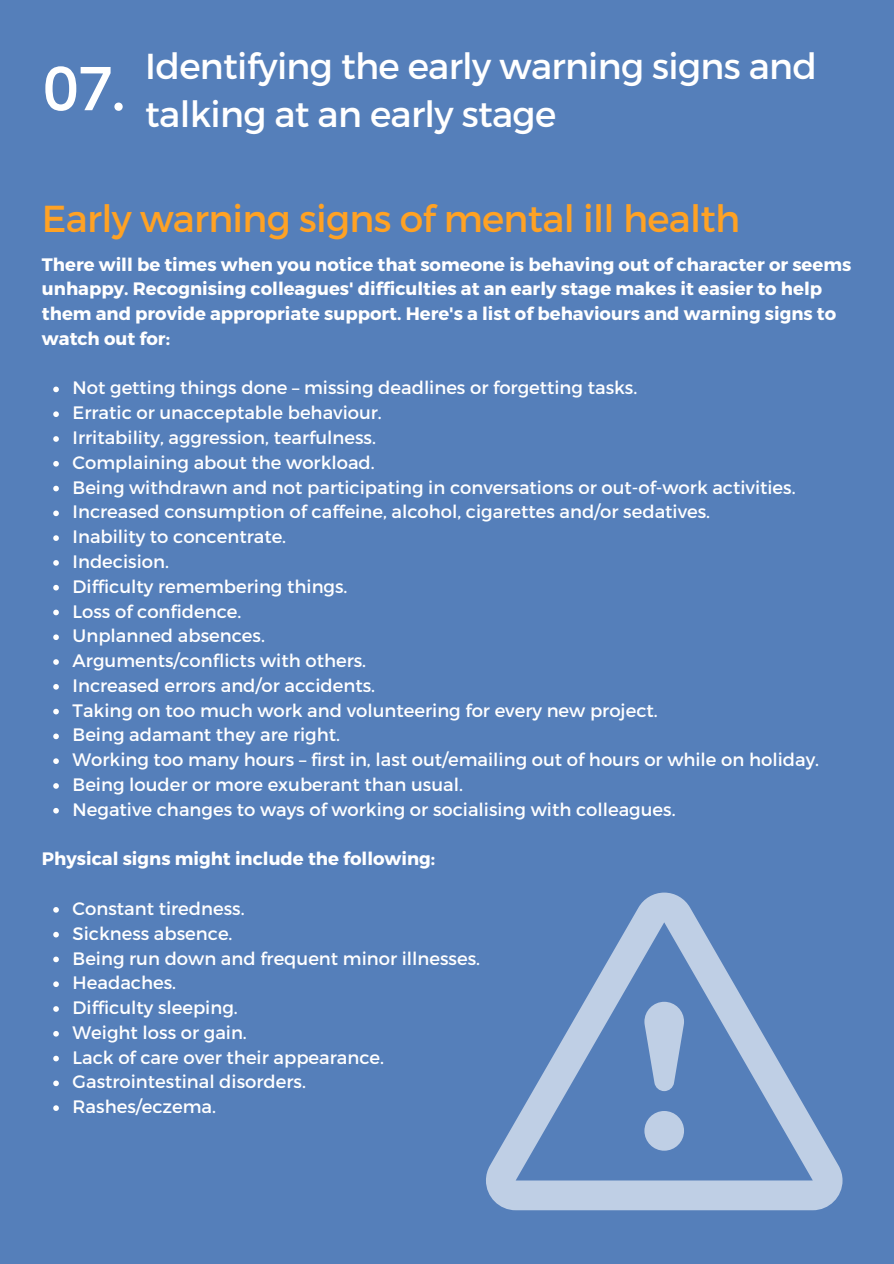
<style>
.page{position:relative;width:894px;height:1264px;background:#fff}
.page>*{position:absolute;margin:0;border:0;box-sizing:border-box;transform-origin:0 0}
.t1{font:600 56.7px "Open Sauce One";color:#fff}
.t2{font:37.5px "Montserrat";letter-spacing:-.02em;color:#ffa224}
.t3{font:36px/48.4px "Montserrat";letter-spacing:-.02em;color:#fff}
.t4{font:18px "Montserrat";color:#fff}
.t5{font:700 18px/24.8px "Montserrat";color:#fff}
</style>
<div class="page">
<div style="left:0;top:0;width:893px;height:1263px;background:#557fba"></div>
<svg style="left:53px;top:386px;width:6px;height:6px"></svg>
<svg style="left:53px;top:411px;width:6px;height:6px"></svg>
<svg style="left:53px;top:436px;width:6px;height:6px"></svg>
<svg style="left:53px;top:461px;width:6px;height:5px"></svg>
<svg style="left:53px;top:485px;width:6px;height:6px"></svg>
<svg style="left:53px;top:510px;width:6px;height:6px"></svg>
<svg style="left:53px;top:535px;width:6px;height:6px"></svg>
<svg style="left:53px;top:560px;width:6px;height:5px"></svg>
<svg style="left:53px;top:585px;width:6px;height:5px"></svg>
<svg style="left:53px;top:609px;width:6px;height:6px"></svg>
<svg style="left:53px;top:634px;width:6px;height:6px"></svg>
<svg style="left:53px;top:659px;width:6px;height:6px"></svg>
<svg style="left:53px;top:684px;width:6px;height:5px"></svg>
<svg style="left:53px;top:708px;width:6px;height:6px"></svg>
<svg style="left:53px;top:733px;width:6px;height:6px"></svg>
<svg style="left:53px;top:758px;width:6px;height:6px"></svg>
<svg style="left:53px;top:783px;width:6px;height:5px"></svg>
<svg style="left:53px;top:808px;width:6px;height:5px"></svg>
<svg style="left:53px;top:907px;width:6px;height:5px"></svg>
<svg style="left:53px;top:931px;width:6px;height:6px"></svg>
<svg style="left:53px;top:956px;width:6px;height:6px"></svg>
<svg style="left:53px;top:981px;width:6px;height:6px"></svg>
<svg style="left:53px;top:1006px;width:6px;height:5px"></svg>
<svg style="left:53px;top:1031px;width:6px;height:5px"></svg>
<svg style="left:53px;top:1055px;width:6px;height:6px"></svg>
<svg style="left:53px;top:1080px;width:6px;height:6px"></svg>
<svg style="left:53px;top:1105px;width:6px;height:5px"></svg>
<svg style="left:486px;top:892px;width:356px;height:318px"></svg>
<p class="t1" style="left:42px;top:53px;width:85px">07.</p>
<p class="t3" style="left:145px;top:40px;width:673px">Identifying the early warning signs and talking at an early stage</p>
<p class="t2" style="left:42px;top:194px;width:699px">Early warning signs of mental ill health</p>
<p class="t5" style="left:42px;top:251px;width:810px">There will be times when you notice that someone is behaving out of character or seems unhappy. Recognising colleagues' difficulties at an early stage makes it easier to help them and provide appropriate support. Here's a list of behaviours and warning signs to watch out for:</p>
<p class="t4" style="left:73px;top:376px;width:566px">Not getting things done – missing deadlines or forgetting tasks.</p>
<p class="t4" style="left:73px;top:401px;width:311px">Erratic or unacceptable behaviour.</p>
<p class="t4" style="left:73px;top:426px;width:305px">Irritability, aggression, tearfulness.</p>
<p class="t4" style="left:73px;top:451px;width:303px">Complaining about the workload.</p>
<p class="t4" style="left:73px;top:475px;width:724px">Being withdrawn and not participating in conversations or out-of-work activities.</p>
<p class="t4" style="left:73px;top:500px;width:639px">Increased consumption of caffeine, alcohol, cigarettes and/or sedatives.</p>
<p class="t4" style="left:73px;top:525px;width:215px">Inability to concentrate.</p>
<p class="t4" style="left:73px;top:550px;width:98px">Indecision.</p>
<p class="t4" style="left:73px;top:574px;width:276px">Difficulty remembering things.</p>
<p class="t4" style="left:73px;top:599px;width:170px">Loss of confidence.</p>
<p class="t4" style="left:73px;top:624px;width:194px">Unplanned absences.</p>
<p class="t4" style="left:73px;top:649px;width:295px">Arguments/conflicts with others.</p>
<p class="t4" style="left:73px;top:673px;width:304px">Increased errors and/or accidents.</p>
<p class="t4" style="left:73px;top:698px;width:586px">Taking on too much work and volunteering for every new project.</p>
<p class="t4" style="left:73px;top:723px;width:269px">Being adamant they are right.</p>
<p class="t4" style="left:73px;top:748px;width:747px">Working too many hours – first in, last out/emailing out of hours or while on holiday.</p>
<p class="t4" style="left:73px;top:773px;width:391px">Being louder or more exuberant than usual.</p>
<p class="t4" style="left:73px;top:797px;width:604px">Negative changes to ways of working or socialising with colleagues.</p>
<p class="t5" style="left:42px;top:845px;width:394px">Physical signs might include the following:</p>
<p class="t4" style="left:73px;top:896px;width:173px">Constant tiredness.</p>
<p class="t4" style="left:73px;top:921px;width:161px">Sickness absence.</p>
<p class="t4" style="left:73px;top:946px;width:409px">Being run down and frequent minor illnesses.</p>
<p class="t4" style="left:73px;top:971px;width:105px">Headaches.</p>
<p class="t4" style="left:73px;top:995px;width:167px">Difficulty sleeping.</p>
<p class="t4" style="left:73px;top:1020px;width:176px">Weight loss or gain.</p>
<p class="t4" style="left:73px;top:1045px;width:313px">Lack of care over their appearance.</p>
<p class="t4" style="left:73px;top:1070px;width:235px">Gastrointestinal disorders.</p>
<p class="t4" style="left:73px;top:1095px;width:145px">Rashes/eczema.</p>
</div>
